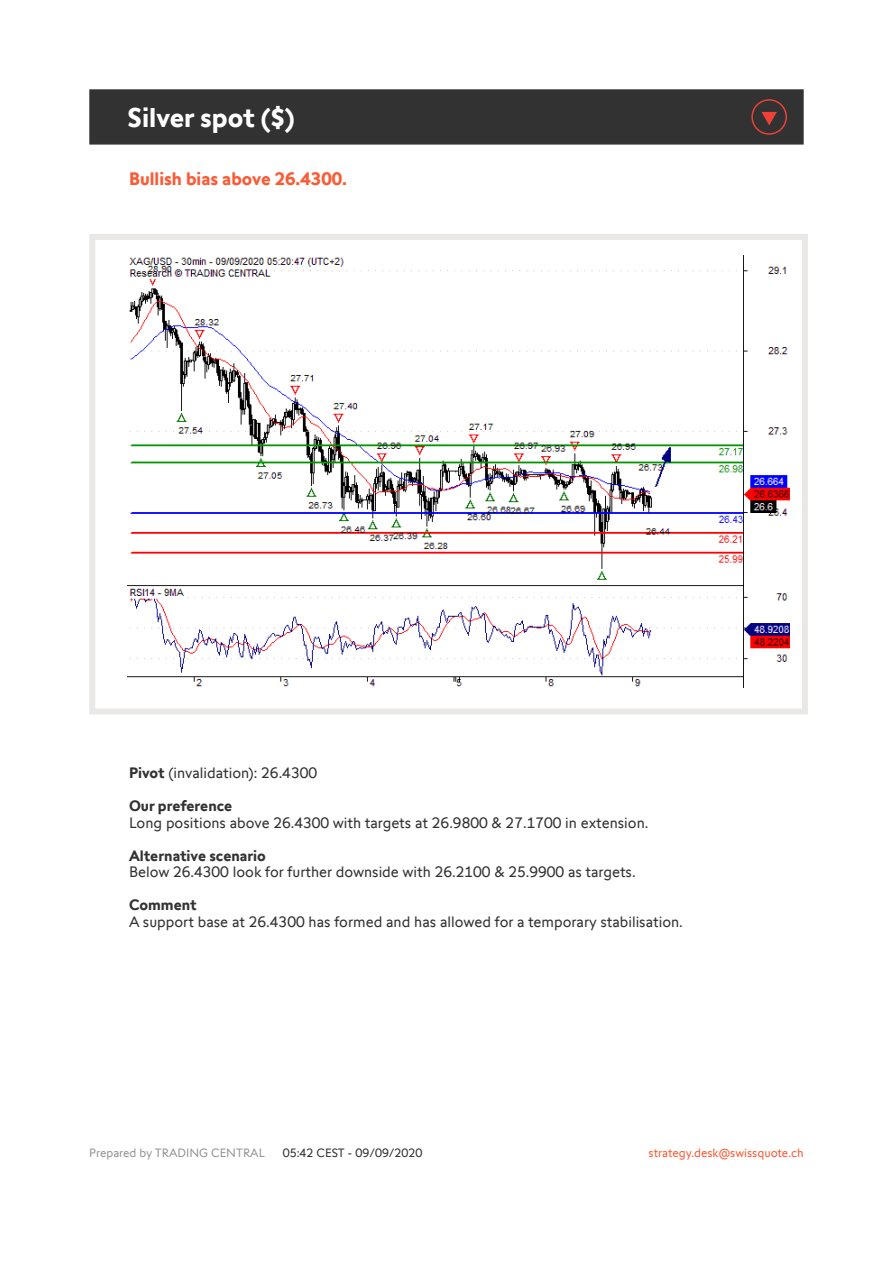
<style>
.page{position:relative;width:893px;height:1263px;background:#fff}
.page>*{position:absolute;margin:0;border:0;box-sizing:border-box;transform-origin:0 0}
.t1{font:700 27px "Swissquote CT";color:#fff}
.t2{font:700 18px "Swissquote CT";color:#fa5b35}
.t3{font:15px "Swissquote CT";color:#323232}
.t4{font:700 15px "Swissquote CT";color:#323232}
.t5{font:12px "Swissquote CT";color:#fa5b35}
.t6{font:12px "Swissquote CT";color:#939598}
.t7{font:12px "Swissquote CT";color:#323232}
.s1{font-weight:700}
</style>
<div class="page">
<div style="left:89px;top:234px;width:719px;height:480px;border:6px solid #e9e8e7"></div>
<div style="left:89px;top:89px;width:715px;height:56px;background:#323232;border:2px solid #323232"></div>
<img style="left:128px;top:255px;width:661px;height:432px">
<svg style="left:751px;top:99px;width:36px;height:36px"></svg>
<h1 class="t1" style="left:128px;top:101px;width:169px">Silver spot ($)</h1>
<p class="t2" style="left:129px;top:168px;width:220px">Bullish bias above 26.4300.</p>
<p class="t3" style="left:129px;top:764px;width:190px"><span class="s1">Pivot</span> (invalidation): 26.4300</p>
<p class="t4" style="left:129px;top:797px;width:105px">Our preference</p>
<p class="t3" style="left:129px;top:814px;width:521px">Long positions above 26.4300 with targets at 26.9800 &amp; 27.1700 in extension.</p>
<p class="t4" style="left:129px;top:846px;width:138px">Alternative scenario</p>
<p class="t3" style="left:129px;top:863px;width:508px">Below 26.4300 look for further downside with 26.2100 &amp; 25.9900 as targets.</p>
<p class="t4" style="left:129px;top:896px;width:69px">Comment</p>
<p class="t3" style="left:129px;top:913px;width:555px">A support base at 26.4300 has formed and has allowed for a temporary stabilisation.</p>
<p class="t6" style="left:89px;top:1145px;width:177px">Prepared by TRADING CENTRAL</p>
<p class="t7" style="left:283px;top:1145px;width:141px">05:42 CEST - 09/09/2020</p>
<p class="t5" style="left:649px;top:1145px;width:157px">strategy.desk@swissquote.ch</p>
</div>
